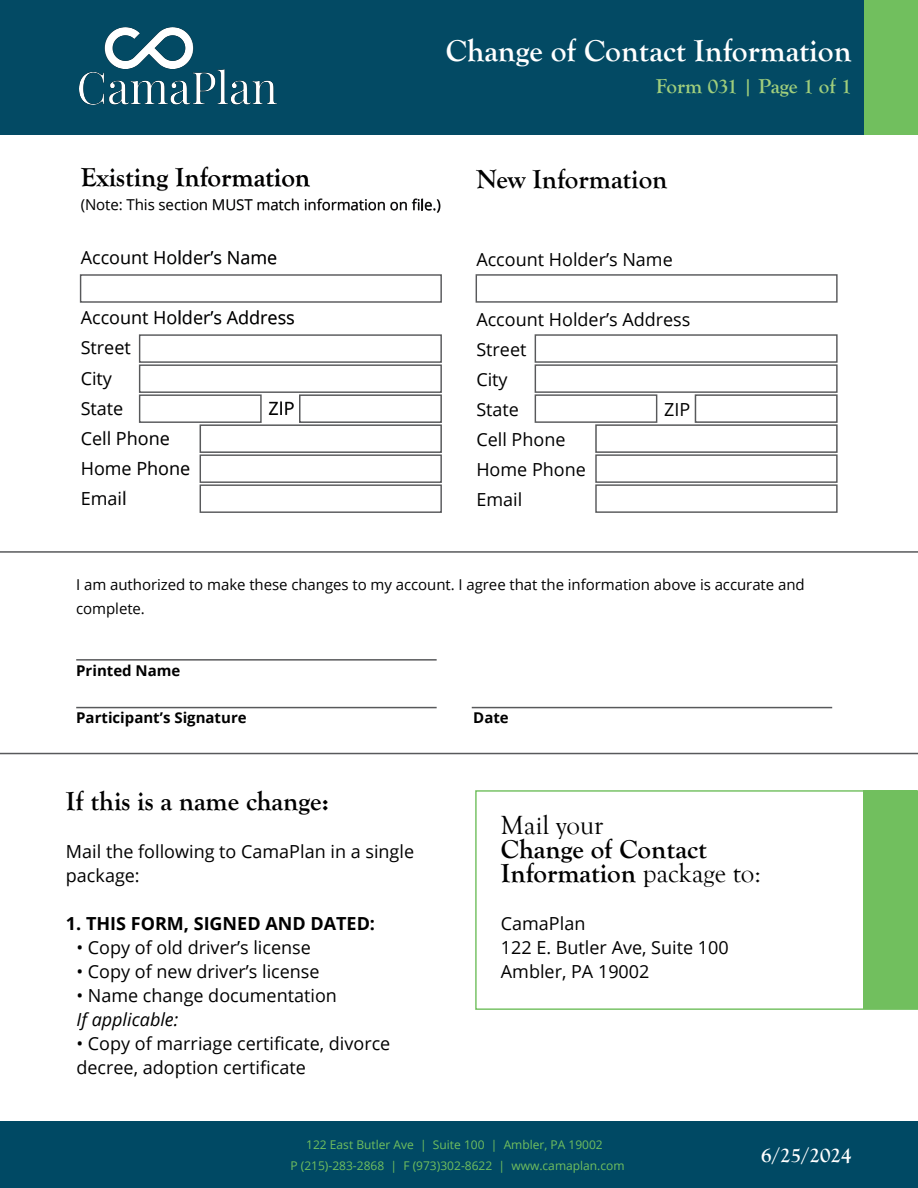
<style>
.page{position:relative;width:918px;height:1188px;background:#fff}
.page>*{position:absolute;margin:0;border:0;box-sizing:border-box;transform-origin:0 0}
.t1{font:700 31.5px "Goudy Old Style T";color:#fff}
.t2{font:700 27px/24px "Goudy Old Style T";color:#000}
.t3{font:27px "Goudy Old Style T";color:#000}
.t4{font:700 21px "Goudy Old Style T";color:#a0ce7c}
.t5{font:700 21px "Goudy Old Style T";color:#fff}
.t6{font:18px/30px "Open Sans";color:#000}
.t7{font:700 18px "Open Sans";color:#000}
.t8{font:italic 18px "Open Sans";color:#000}
.t9{font:15px/24px "Open Sans";letter-spacing:-.005em;color:#000}
.t10{font:700 14.85px "Open Sans";color:#000}
.t11{font:12px/21px "Open Sans";color:#71bf5e;text-align:center}
.s1{font-weight:400}
</style>
<div class="page">
<div style="left:0;top:1122px;width:918px;height:66px;background:#004964"></div>
<div style="left:0;top:0;width:918px;height:135px;background:#034a64"></div>
<div style="left:864px;top:0;width:54px;height:135px;background:#71bf5e"></div>
<hr style="left:472px;top:707px;width:360px;height:1px;background:#58595b">
<hr style="left:76px;top:659px;width:361px;height:2px;background:#58595b">
<hr style="left:76px;top:707px;width:361px;height:1px;background:#58595b">
<svg style="left:93px;top:169px;width:75px;height:22px"></svg>
<svg style="left:175px;top:168px;width:135px;height:19px"></svg>
<svg style="left:93px;top:199px;width:114px;height:12px"></svg>
<svg style="left:213px;top:199px;width:86px;height:12px"></svg>
<svg style="left:305px;top:199px;width:80px;height:12px"></svg>
<svg style="left:391px;top:199px;width:49px;height:14px"></svg>
<svg style="left:94px;top:253px;width:54px;height:12px"></svg>
<svg style="left:155px;top:251px;width:66px;height:14px"></svg>
<svg style="left:229px;top:252px;width:47px;height:13px"></svg>
<svg style="left:94px;top:313px;width:54px;height:12px"></svg>
<svg style="left:155px;top:311px;width:66px;height:14px"></svg>
<svg style="left:227px;top:311px;width:67px;height:14px"></svg>
<svg style="left:93px;top:343px;width:37px;height:12px"></svg>
<svg style="left:94px;top:372px;width:18px;height:17px"></svg>
<svg style="left:93px;top:403px;width:29px;height:12px"></svg>
<svg style="left:269px;top:402px;width:25px;height:12px"></svg>
<svg style="left:94px;top:431px;width:16px;height:14px"></svg>
<svg style="left:118px;top:431px;width:51px;height:14px"></svg>
<svg style="left:95px;top:465px;width:36px;height:10px"></svg>
<svg style="left:138px;top:461px;width:51px;height:14px"></svg>
<svg style="left:93px;top:491px;width:32px;height:14px"></svg>
<div style="left:139px;top:334px;width:303px;height:29px;border:1px solid #58595b"></div>
<div style="left:139px;top:364px;width:303px;height:29px;border:1px solid #58595b"></div>
<div style="left:200px;top:454px;width:242px;height:29px;border:1px solid #58595b"></div>
<div style="left:200px;top:424px;width:242px;height:29px;border:2px solid #58595b"></div>
<div style="left:139px;top:394px;width:123px;height:29px;border:1px solid #58595b"></div>
<div style="left:299px;top:394px;width:143px;height:29px;border:2px solid #58595b"></div>
<div style="left:200px;top:484px;width:242px;height:29px;border:1px solid #58595b"></div>
<div style="left:80px;top:274px;width:362px;height:29px;border:1px solid #58595b"></div>
<div style="left:535px;top:334px;width:303px;height:29px;border:1px solid #58595b"></div>
<div style="left:535px;top:364px;width:303px;height:29px;border:1px solid #58595b"></div>
<div style="left:595px;top:454px;width:243px;height:29px;border:1px solid #58595b"></div>
<div style="left:595px;top:424px;width:243px;height:29px;border:2px solid #58595b"></div>
<div style="left:535px;top:394px;width:122px;height:29px;border:1px solid #58595b"></div>
<div style="left:695px;top:394px;width:143px;height:29px;border:2px solid #58595b"></div>
<div style="left:595px;top:484px;width:243px;height:29px;border:1px solid #58595b"></div>
<div style="left:476px;top:274px;width:362px;height:29px;border:1px solid #58595b"></div>
<hr style="left:0;top:753px;width:918px;height:1px;background:#58595b">
<hr style="left:0;top:551px;width:918px;height:2px;background:#58595b">
<div style="left:475px;top:790px;width:443px;height:220px;border:1px solid #71bf5e"></div>
<div style="left:863px;top:790px;width:54px;height:219px;background:#71bf5e"></div>
<img style="left:79px;top:27px;width:198px;height:77px">
<h1 class="t1" style="left:446px;top:33px;width:407px">Change of Contact Information</h1>
<p class="t4" style="left:656px;top:74px;width:198px">Form 031 | Page 1 of 1</p>
<h2 class="t2" style="left:81px;top:166px;width:231px">Existing Information</h2>
<p class="t9" style="left:81px;top:193px;width:362px">(Note: This section MUST match information on file.)</p>
<p class="t6" style="left:81px;top:243px;width:198px">Account Holder’s Name</p>
<p class="t6" style="left:81px;top:302px;width:216px">Account Holder’s Address<br>Street<br>City<br>State</p>
<p class="t6" style="left:268px;top:393px;width:28px">ZIP</p>
<p class="t6" style="left:81px;top:423px;width:111px">Cell Phone<br>Home Phone<br>Email</p>
<h2 class="t2" style="left:476px;top:168px;width:193px">New Information</h2>
<p class="t6" style="left:476px;top:244px;width:198px">Account Holder’s Name</p>
<p class="t6" style="left:476px;top:304px;width:216px">Account Holder’s Address<br>Street<br>City<br>State</p>
<p class="t6" style="left:664px;top:394px;width:28px">ZIP</p>
<p class="t6" style="left:476px;top:424px;width:111px">Cell Phone<br>Home Phone<br>Email</p>
<p class="t9" style="left:76px;top:572px;width:730px">I am authorized to make these changes to my account. I agree that the information above is accurate and complete.</p>
<p class="t10" style="left:76px;top:660px;width:106px">Printed Name</p>
<p class="t10" style="left:76px;top:707px;width:172px">Participant’s Signature</p>
<h2 class="t2" style="left:66px;top:789px;width:264px">If this is a name change:</h2>
<p class="t6" style="left:66px;top:839px;width:350px;line-height:24px">Mail the following to CamaPlan in a single package:</p>
<p class="t7" style="left:66px;top:911px;width:311px">1. THIS FORM, SIGNED AND DATED:</p>
<p class="t6" style="left:76px;top:932px;width:236px">• Copy of old driver’s license</p>
<p class="t6" style="left:76px;top:956px;width:245px">• Copy of new driver’s license</p>
<p class="t6" style="left:76px;top:980px;width:262px">• Name change documentation</p>
<p class="t8" style="left:76px;top:1007px;width:103px">If applicable:</p>
<p class="t6" style="left:76px;top:1031px;width:315px;line-height:24px">• Copy of marriage certificate, divorce decree, adoption certificate</p>
<p class="t10" style="left:473px;top:707px;width:37px">Date</p>
<h2 class="t3" style="left:501px;top:811px;width:104px">Mail your</h2>
<h2 class="t2" style="left:501px;top:838px;width:262px">Change of Contact<br>Information <span class="s1">package to:</span></h2>
<p class="t6" style="left:501px;top:911px;width:229px;line-height:24px">CamaPlan<br>122 E. Butler Ave, Suite 100<br>Ambler, PA 19002</p>
<p class="t11" style="left:290px;top:1134px;width:336px">122 East Butler Ave | Suite 100 | Ambler, PA 19002<br>P (215)-283-2868 | F (973)302-8622 | www.camaplan.com</p>
<p class="t5" style="left:761px;top:1143px;width:92px">6/25/2024</p>
</div>
